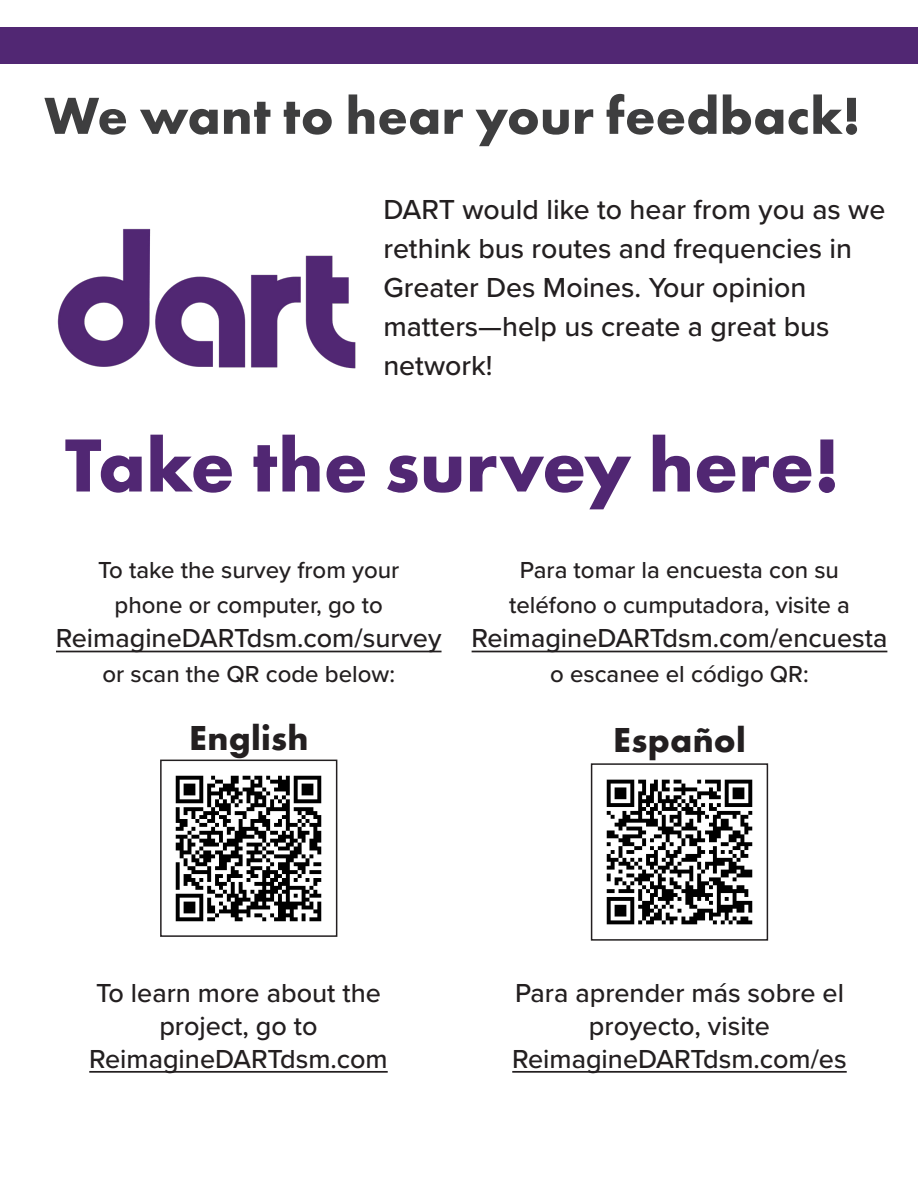
<style>
.page{position:relative;width:918px;height:1188px;background:#fff}
.page>*{position:absolute;margin:0;border:0;box-sizing:border-box;transform-origin:0 0}
.JW_Approach_heading_1{font:700 78px "Futura PT";color:#512773}
.JW_Approach_heading_1-2{font:700 54px "Futura PT";letter-spacing:.005em;color:#3e3e3f}
.JW_Approach_heading_1-3{font:700 36px "Futura PT";letter-spacing:.01em;color:#231f20}
.t1{font:500 28.5px/39px "Proxima Nova";color:#231f20}
.t2{font:500 27px/33px "Proxima Nova";color:#231f20;text-align:center}
.t3{font:500 24px/34.5px "Proxima Nova";color:#231f20;text-align:center}
</style>
<div class="page">
<div style="left:0;top:27px;width:918px;height:37px;background:#512773"></div>
<img style="left:175px;top:775px;width:147px;height:147px">
<div style="left:160px;top:760px;width:177px;height:177px;border:2px solid #231f20"></div>
<img style="left:606px;top:779px;width:147px;height:146px">
<div style="left:591px;top:763px;width:177px;height:178px;border:2px solid #231f20"></div>
<hr style="left:89px;top:1071px;width:299px;height:2px;background:#231f20">
<hr style="left:512px;top:1071px;width:335px;height:2px;background:#231f20">
<hr style="left:56px;top:651px;width:386px;height:1px;background:#231f20">
<hr style="left:472px;top:651px;width:415px;height:1px;background:#231f20">
<img style="left:57px;top:228px;width:299px;height:141px">
<p class="JW_Approach_heading_1-2" style="left:44px;top:81px;width:818px">We want to hear your feedback!</p>
<p class="t1" style="left:383px;top:189px;width:503px">DART would like to hear from you as we rethink bus routes and frequencies in<br>Greater Des Moines. Your opinion</p>
<p class="t1" style="left:383px;top:306px;width:448px">matters—help us create a great bus network!</p>
<p class="JW_Approach_heading_1" style="left:65px;top:415px;width:777px">Take the survey here!</p>
<p class="t3" style="left:98px;top:552px;width:303px">To take the survey from your phone or computer, go to</p>
<p class="t2" style="left:56px;top:621px;width:387px">ReimagineDARTdsm.com/survey</p>
<p class="t3" style="left:102px;top:656px;width:294px">or scan the QR code below:</p>
<p class="t3" style="left:509px;top:552px;width:342px">Para tomar la encuesta con su teléfono o cumputadora, visite a</p>
<p class="t2" style="left:472px;top:621px;width:417px">ReimagineDARTdsm.com/encuesta</p>
<p class="t3" style="left:550px;top:656px;width:260px">o escanee el código QR:</p>
<p class="JW_Approach_heading_1-3" style="left:189px;top:715px;width:121px">English</p>
<p class="JW_Approach_heading_1-3" style="left:613px;top:717px;width:134px">Español</p>
<p class="t2" style="left:96px;top:975px;width:286px">To learn more about the</p>
<p class="t2" style="left:159px;top:1008px;width:160px">project, go to</p>
<p class="t2" style="left:89px;top:1041px;width:300px">ReimagineDARTdsm.com</p>
<p class="t2" style="left:512px;top:975px;width:336px">Para aprender más sobre el proyecto, visite<br>ReimagineDARTdsm.com/es</p>
</div>
